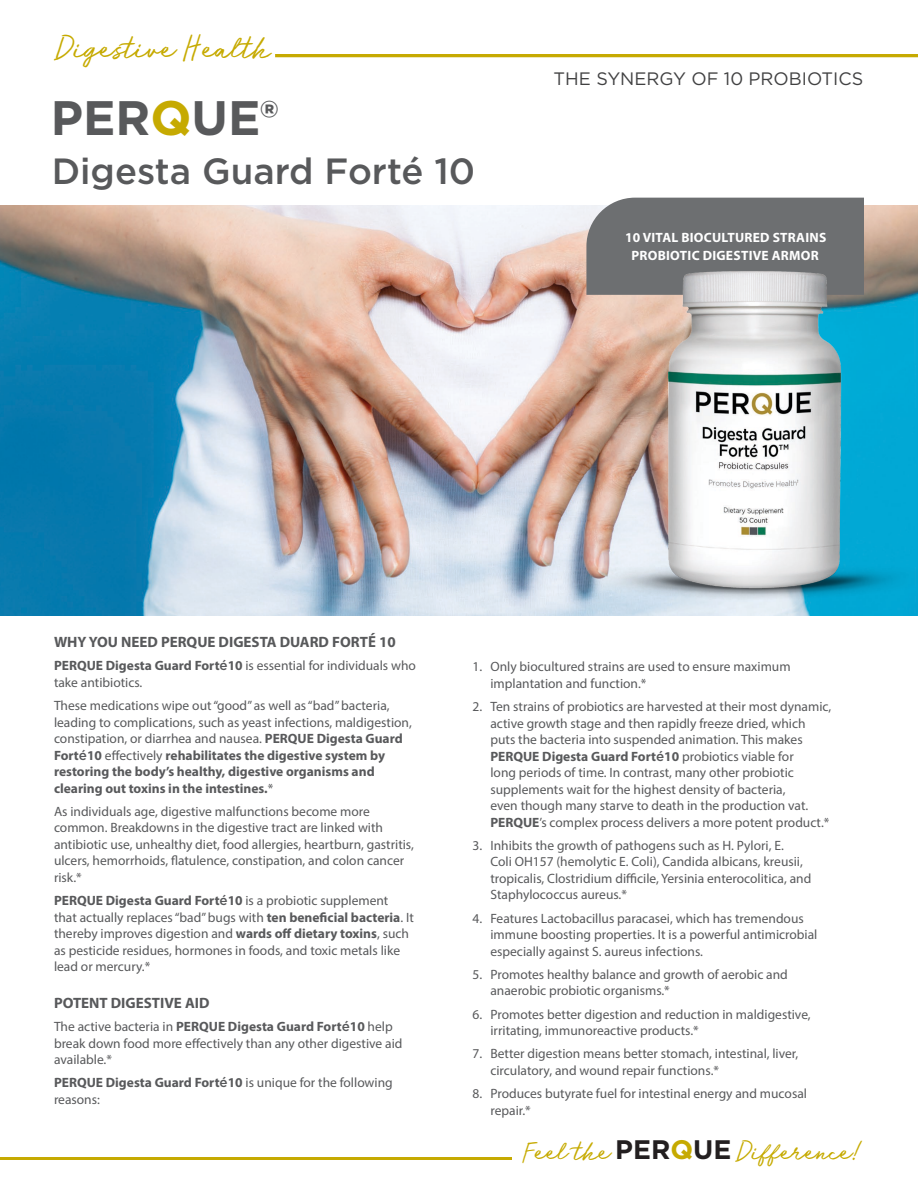
<style>
.page{position:relative;width:918px;height:1188px;background:#fff}
.page>*{position:absolute;margin:0;border:0;box-sizing:border-box;transform-origin:0 0}
.t1{font:700 48.3px "Gotham";color:#58595b}
.bulletss{font:500 36.45px "Gotham";color:#58595b}
.t2{font:31.8px "Run Wild";color:#c6aa01}
.t3{font:26.85px "Run Wild";color:#c6aa01}
.tittle_2{font:18px "Gotham";color:#414142}
.bulletss-2{font:700 15px "Myriad Pro";color:#58595b}
.bulletss-3{font:13.5px/16.5px "Myriad Pro";color:#58595b}
.t4{font:700 13.5px "Myriad Pro";letter-spacing:.02em;color:#fff}
.s1{color:#c6aa01}
.s2{font-family:"Open Sans"}
.s3{font-weight:700}
.s4{font-family:"Gotham";font-weight:500}
.s5{font-family:"Gotham";font-weight:700;color:#231f20}
.s6{font-family:"Gotham";font-weight:700}
</style>
<div class="page">
<hr style="left:0;top:1157px;width:512px;height:2px;background:#c6aa01">
<hr style="left:275px;top:54px;width:643px;height:3px;background:#c6aa01">
<img style="left:0;top:205px;width:918px;height:411px">
<div style="left:586px;top:198px;width:278px;height:56px;background:#6d6f71"></div>
<img style="left:582px;top:254px;width:336px;height:353px">
<p class="t2" style="left:56px;top:26px;width:216px">Digestive Health</p>
<p class="t1" style="left:51px;top:86px;width:229px">PER<span class="s1">Q</span>UE®</p>
<p class="bulletss" style="left:52px;top:147px;width:425px">Digesta Guard Forté 10</p>
<p class="tittle_2" style="left:554px;top:67px;width:311px">THE SYNERGY OF 10 PROBIOTICS</p>
<p class="t4" style="left:625px;top:229px;width:203px">10 VITAL BIOCULTURED STRAINS</p>
<p class="t4" style="left:631px;top:247px;width:189px">PROBIOTIC DIGESTIVE ARMOR</p>
<p class="bulletss-2" style="left:54px;top:632px;width:343px">WHY YOU NEED PERQUE DIGESTA DUARD FORT<span class="s2">É</span> 10</p>
<p class="bulletss-3" style="left:54px;top:657px;width:364px"><span class="s3">PERQUE Digesta Guard Fort</span><span class="s4">é</span><span class="s3">10</span> is essential for individuals who take antibiotics.</p>
<p class="bulletss-3" style="left:54px;top:697px;width:359px">These medications wipe out “good” as well as “bad” bacteria, leading to complications, such as yeast infections, maldigestion, constipation, or diarrhea and nausea. <span class="s3">PERQUE Digesta Guard Fort</span><span class="s4">é</span><span class="s3">10</span> effectively <span class="s3">rehabilitates the digestive system by restoring the body’s healthy, digestive organisms and clearing out toxins in the intestines.</span>*</p>
<p class="bulletss-3" style="left:54px;top:803px;width:361px">As individuals age, digestive malfunctions become more common. Breakdowns in the digestive tract are linked with antibiotic use, unhealthy diet, food allergies, heartburn, gastritis, ulcers, hemorrhoids, flatulence, constipation, and colon cancer risk.*</p>
<p class="bulletss-3" style="left:54px;top:892px;width:361px"><span class="s3">PERQUE Digesta Guard Fort</span><span class="s4">é</span><span class="s3">10</span> is a probiotic supplement that actually replaces “bad” bugs with <span class="s3">ten beneficial bacteria</span>. It thereby improves digestion and <span class="s3">wards off dietary toxins</span>, such as pesticide residues, hormones in foods, and toxic metals like lead or mercury.*</p>
<p class="bulletss-2" style="left:54px;top:993px;width:157px">POTENT DIGESTIVE AID</p>
<p class="bulletss-3" style="left:54px;top:1018px;width:350px">The active bacteria in <span class="s3">PERQUE Digesta Guard Fort</span><span class="s4">é</span><span class="s3">10</span> help break down food more effectively than any other digestive aid available.*</p>
<p class="bulletss-3" style="left:54px;top:1074px;width:340px"><span class="s3">PERQUE Digesta Guard Fort</span><span class="s4">é</span><span class="s3">10</span> is unique for the following reasons:</p>
<p class="bulletss-3" style="left:490px;top:658px;width:302px;text-indent:-18px">1. Only biocultured strains are used to ensure maximum implantation and function.*</p>
<p class="bulletss-3" style="left:490px;top:698px;width:342px;text-indent:-18px">2. Ten strains of probiotics are harvested at their most dynamic, active growth stage and then rapidly freeze dried, which puts the bacteria into suspended animation. This makes <span class="s3">PERQUE Digesta Guard Fort</span><span class="s4">é</span><span class="s3">10</span> probiotics viable for<br>long periods of time. In contrast, many other probiotic supplements wait for the highest density of bacteria,<br>even though many starve to death in the production vat.<br><span class="s3">PERQUE</span>’s complex process delivers a more potent product.*</p>
<p class="bulletss-3" style="left:490px;top:837px;width:322px;text-indent:-18px">3. Inhibits the growth of pathogens such as H. Pylori, E.<br>Coli OH157 (hemolytic E. Coli), Candida albicans, kreusii, tropicalis, Clostridium difficile, Yersinia enterocolitica, and Staphylococcus aureus.*</p>
<p class="bulletss-3" style="left:490px;top:910px;width:328px;text-indent:-18px">4. Features Lactobacillus paracasei, which has tremendous immune boosting properties. It is a powerful antimicrobial especially against S. aureus infections.</p>
<p class="bulletss-3" style="left:490px;top:966px;width:299px;text-indent:-18px">5. Promotes healthy balance and growth of aerobic and anaerobic probiotic organisms.*</p>
<p class="bulletss-3" style="left:490px;top:1006px;width:322px;text-indent:-18px">6. Promotes better digestion and reduction in maldigestive, irritating, immunoreactive products.*</p>
<p class="bulletss-3" style="left:490px;top:1045px;width:309px;text-indent:-18px">7. Better digestion means better stomach, intestinal, liver, circulatory, and wound repair functions.*</p>
<p class="bulletss-3" style="left:490px;top:1085px;width:318px;text-indent:-18px">8. Produces butyrate fuel for intestinal energy and mucosal repair.*</p>
<p class="t3" style="left:522px;top:1133px;width:339px">Feel the <span class="s5">PER</span><span class="s6">Q</span><span class="s5">UE</span> Difference!</p>
</div>
